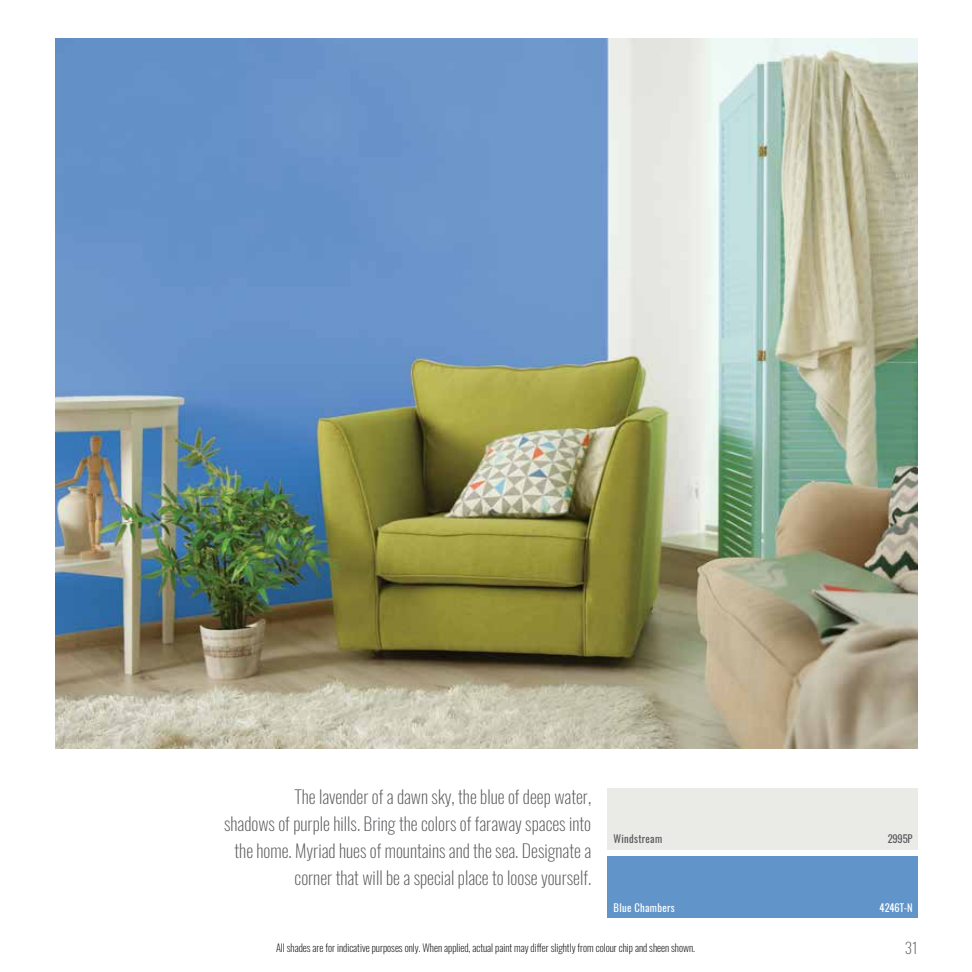
<style>
.page{position:relative;width:972px;height:972px;background:#fff}
.page>*{position:absolute;margin:0;border:0;box-sizing:border-box;transform-origin:0 0}
.t1{font:200 18px/27px "Oswald";color:#58595b;text-align:right}
.t2{font:200 15px "Oswald";color:#58595b}
.t3{font:200 10.5px "Oswald";color:#000}
.t4{font:10.5px "Oswald";letter-spacing:.03em;color:#fff}
.t5{font:10.5px "Oswald";letter-spacing:.03em;color:#58595b}
</style>
<div class="page">
<img style="left:55px;top:39px;width:863px;height:710px">
<div style="left:608px;top:857px;width:310px;height:61px;background:#6194c9"></div>
<div style="left:608px;top:789px;width:310px;height:61px;background:#eaebe6"></div>
<p class="t1" style="left:224px;top:783px;width:369px">The lavender of a dawn sky, the blue of deep water,<br>shadows of purple hills. Bring the colors of faraway spaces into the home. Myriad hues of mountains and the sea. Designate a corner that will be a special place to loose yourself.</p>
<p class="t5" style="left:614px;top:832px;width:50px">Windstream</p>
<p class="t4" style="left:614px;top:900px;width:63px">Blue Chambers</p>
<p class="t5" style="left:888px;top:832px;width:26px">2995P</p>
<p class="t4" style="left:880px;top:900px;width:34px">4246T-N</p>
<p class="t3" style="left:276px;top:941px;width:420px">All shades are for indicative purposes only. When applied, actual paint may differ slightly from colour chip and sheen shown.</p>
<p class="t2" style="left:905px;top:938px;width:15px">31</p>
</div>
